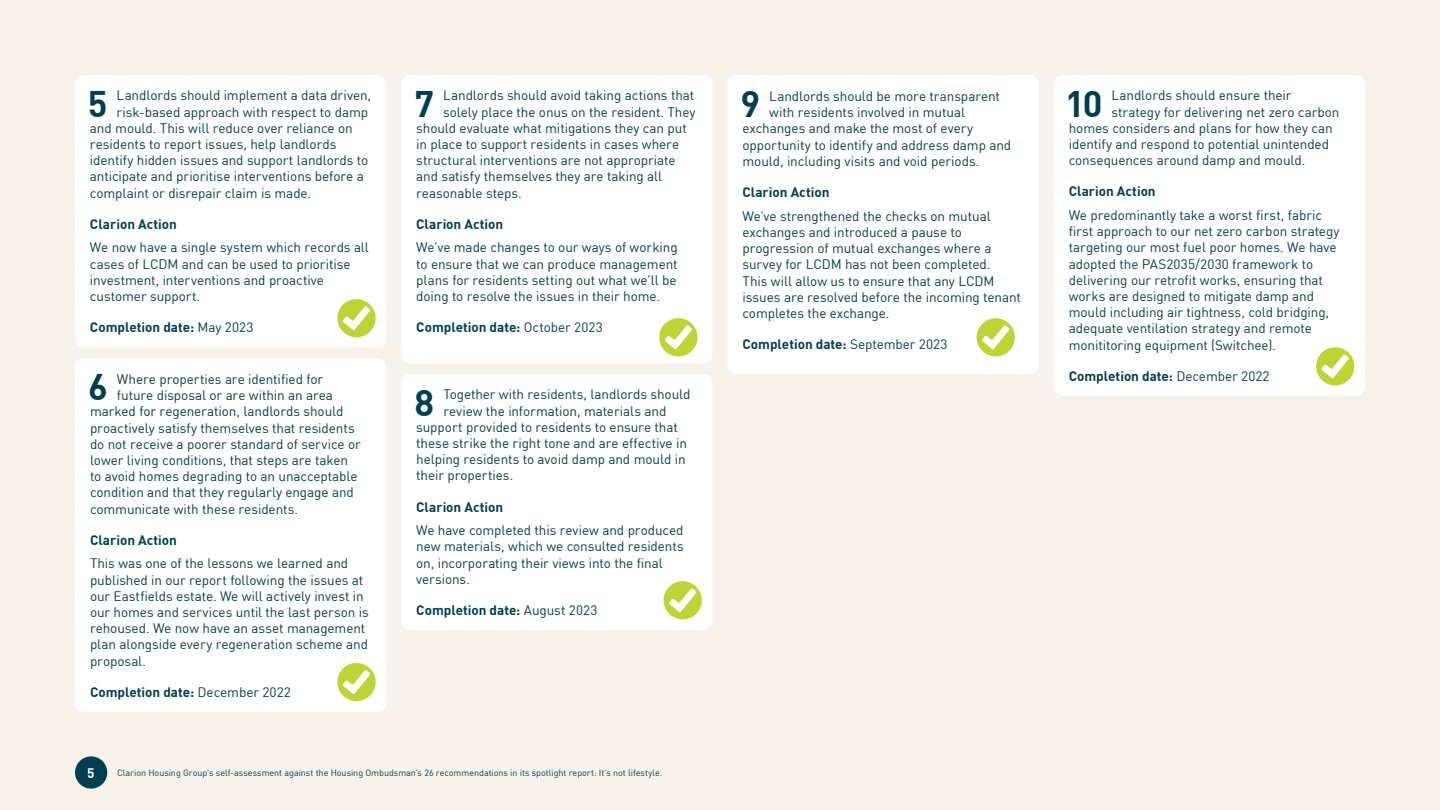
<style>
.page{position:relative;width:1440px;height:810px;background:#f7f3eb}
.page>*{position:absolute;margin:0;border:0;box-sizing:border-box;transform-origin:0 0}
.t1{font:700 36.22px "DINOT";color:#003e51}
.t2{font:13.5px/16.2px "DINOT";letter-spacing:-.005em;color:#003e51}
.t3{font:700 13.5px "DINOT";letter-spacing:-.005em;color:#003e51}
.t4{font:700 13.5px "DINOT";color:#fff}
.t5{font:9px "DINOT";letter-spacing:-.005em;color:#003e51}
.s1{font-weight:400}
</style>
<div class="page">
<div style="left:75px;top:756px;width:32px;height:33px;background:#003e51;border-radius:50%"></div>
<div style="left:75px;top:75px;width:311px;height:272px;background:#fff;border-radius:9px"></div>
<div style="left:75px;top:358px;width:311px;height:354px;background:#fff;border-radius:9px"></div>
<div style="left:401px;top:75px;width:311px;height:288px;background:#fff;border-radius:9px"></div>
<div style="left:401px;top:374px;width:311px;height:256px;background:#fff;border-radius:9px"></div>
<div style="left:728px;top:75px;width:311px;height:299px;background:#fff;border-radius:9px"></div>
<div style="left:1054px;top:75px;width:311px;height:321px;background:#fff;border-radius:9px"></div>
<div style="left:337px;top:663px;width:39px;height:38px;background:#bed436;border-radius:50%"></div>
<svg style="left:343px;top:670px;width:27px;height:24px"></svg>
<div style="left:664px;top:581px;width:38px;height:38px;background:#bed436;border-radius:50%"></div>
<svg style="left:669px;top:588px;width:28px;height:24px"></svg>
<div style="left:337px;top:299px;width:39px;height:38px;background:#bed436;border-radius:50%"></div>
<svg style="left:343px;top:306px;width:27px;height:24px"></svg>
<div style="left:659px;top:318px;width:39px;height:38px;background:#bed436;border-radius:50%"></div>
<svg style="left:665px;top:325px;width:27px;height:24px"></svg>
<div style="left:977px;top:318px;width:38px;height:38px;background:#bed436;border-radius:50%"></div>
<svg style="left:982px;top:325px;width:28px;height:24px"></svg>
<div style="left:1316px;top:347px;width:38px;height:38px;background:#bed436;border-radius:50%"></div>
<svg style="left:1321px;top:354px;width:28px;height:24px"></svg>
<h1 class="t1" style="left:88px;top:75px;width:21px">5</h1>
<p class="t2" style="left:117px;top:86px;width:256px">Landlords should implement a data driven,</p>
<p class="t2" style="left:117px;top:102px;width:253px">risk-based approach with respect to damp</p>
<p class="t2" style="left:90px;top:119px;width:264px">and mould. This will reduce over reliance on</p>
<p class="t2" style="left:90px;top:135px;width:248px">residents to report issues, help landlords</p>
<p class="t2" style="left:90px;top:151px;width:280px">identify hidden issues and support landlords to</p>
<p class="t2" style="left:90px;top:167px;width:275px">anticipate and prioritise interventions before a</p>
<p class="t2" style="left:90px;top:183px;width:223px">complaint or disrepair claim is made.</p>
<p class="t3" style="left:90px;top:213px;width:88px">Clarion Action</p>
<p class="t2" style="left:90px;top:238px;width:280px">We now have a single system which records all cases of LCDM and can be used to prioritise investment, interventions and proactive customer support.</p>
<p class="t3" style="left:90px;top:317px;width:165px">Completion date: <span class="s1">May 2023</span></p>
<h1 class="t1" style="left:88px;top:359px;width:21px">6</h1>
<p class="t2" style="left:117px;top:370px;width:208px">Where properties are identified for</p>
<p class="t2" style="left:117px;top:386px;width:218px">future disposal or are within an area</p>
<p class="t2" style="left:90px;top:402px;width:255px">marked for regeneration, landlords should</p>
<p class="t2" style="left:90px;top:418px;width:266px">proactively satisfy themselves that residents</p>
<p class="t2" style="left:90px;top:435px;width:272px">do not receive a poorer standard of service or</p>
<p class="t2" style="left:90px;top:451px;width:260px">lower living conditions, that steps are taken</p>
<p class="t2" style="left:90px;top:467px;width:269px">to avoid homes degrading to an unacceptable</p>
<p class="t2" style="left:90px;top:483px;width:265px">condition and that they regularly engage and</p>
<p class="t2" style="left:90px;top:499px;width:210px">communicate with these residents.</p>
<p class="t3" style="left:90px;top:529px;width:88px">Clarion Action</p>
<p class="t2" style="left:90px;top:554px;width:280px">This was one of the lessons we learned and published in our report following the issues at our Eastfields estate. We will actively invest in our homes and services until the last person is rehoused. We now have an asset management plan alongside every regeneration scheme and proposal.</p>
<p class="t3" style="left:90px;top:681px;width:202px">Completion date: <span class="s1">December 2022</span></p>
<h1 class="t1" style="left:414px;top:75px;width:21px">7</h1>
<p class="t2" style="left:443px;top:86px;width:253px">Landlords should avoid taking actions that</p>
<p class="t2" style="left:443px;top:102px;width:254px">solely place the onus on the resident. They</p>
<p class="t2" style="left:416px;top:119px;width:272px">should evaluate what mitigations they can put</p>
<p class="t2" style="left:416px;top:135px;width:264px">in place to support residents in cases where</p>
<p class="t2" style="left:416px;top:151px;width:261px">structural interventions are not appropriate</p>
<p class="t2" style="left:416px;top:167px;width:248px">and satisfy themselves they are taking all</p>
<p class="t2" style="left:416px;top:183px;width:107px">reasonable steps.</p>
<p class="t3" style="left:416px;top:213px;width:88px">Clarion Action</p>
<p class="t2" style="left:416px;top:238px;width:263px;text-align:justify">We’ve made changes to our ways of working to ensure that we can produce management plans for residents setting out what we’ll be doing to resolve the issues in their home.</p>
<p class="t3" style="left:416px;top:317px;width:188px">Completion date: <span class="s1">October 2023</span></p>
<h1 class="t1" style="left:415px;top:374px;width:21px">8</h1>
<p class="t2" style="left:443px;top:385px;width:249px">Together with residents, landlords should</p>
<p class="t2" style="left:443px;top:401px;width:225px">review the information, materials and</p>
<p class="t2" style="left:416px;top:418px;width:263px">support provided to residents to ensure that</p>
<p class="t2" style="left:416px;top:434px;width:272px">these strike the right tone and are effective in</p>
<p class="t2" style="left:416px;top:450px;width:271px">helping residents to avoid damp and mould in</p>
<p class="t2" style="left:416px;top:466px;width:99px">their properties.</p>
<p class="t3" style="left:416px;top:496px;width:88px">Clarion Action</p>
<p class="t2" style="left:416px;top:521px;width:269px">We have completed this review and produced new materials, which we consulted residents on, incorporating their views into the final versions.</p>
<p class="t3" style="left:416px;top:600px;width:183px">Completion date: <span class="s1">August 2023</span></p>
<p class="t4" style="left:87px;top:762px;width:9px">5</p>
<p class="t5" style="left:117px;top:766px;width:547px">Clarion Housing Group’s self-assessment against the Housing Ombudsman’s 26 recommendations in its spotlight report: It’s not lifestyle.</p>
<h1 class="t1" style="left:741px;top:76px;width:21px">9</h1>
<p class="t2" style="left:769px;top:87px;width:232px">Landlords should be more transparent</p>
<p class="t2" style="left:769px;top:103px;width:197px">with residents involved in mutual</p>
<p class="t2" style="left:743px;top:119px;width:232px">exchanges and make the most of every</p>
<p class="t2" style="left:743px;top:136px;width:270px">opportunity to identify and address damp and</p>
<p class="t2" style="left:743px;top:152px;width:238px">mould, including visits and void periods.</p>
<p class="t3" style="left:743px;top:182px;width:88px">Clarion Action</p>
<p class="t2" style="left:743px;top:207px;width:280px">We’ve strengthened the checks on mutual exchanges and introduced a pause to progression of mutual exchanges where a survey for LCDM has not been completed.<br>This will allow us to ensure that any LCDM issues are resolved before the incoming tenant completes the exchange.</p>
<p class="t3" style="left:743px;top:334px;width:207px">Completion date: <span class="s1">September 2023</span></p>
<h1 class="t1" style="left:1065px;top:75px;width:39px">10</h1>
<p class="t2" style="left:1112px;top:86px;width:182px">Landlords should ensure their</p>
<p class="t2" style="left:1112px;top:102px;width:230px">strategy for delivering net zero carbon</p>
<p class="t2" style="left:1069px;top:119px;width:265px">homes considers and plans for how they can</p>
<p class="t2" style="left:1069px;top:135px;width:262px">identify and respond to potential unintended</p>
<p class="t2" style="left:1069px;top:151px;width:238px">consequences around damp and mould.</p>
<p class="t3" style="left:1069px;top:181px;width:88px">Clarion Action</p>
<p class="t2" style="left:1069px;top:206px;width:272px">We predominantly take a worst first, fabric first approach to our net zero carbon strategy targeting our most fuel poor homes. We have adopted the PAS2035/2030 framework to delivering our retrofit works, ensuring that works are designed to mitigate damp and mould including air tightness, cold bridging, adequate ventilation strategy and remote monititoring equipment (Switchee).</p>
<p class="t3" style="left:1069px;top:365px;width:202px">Completion date: <span class="s1">December 2022</span></p>
</div>
